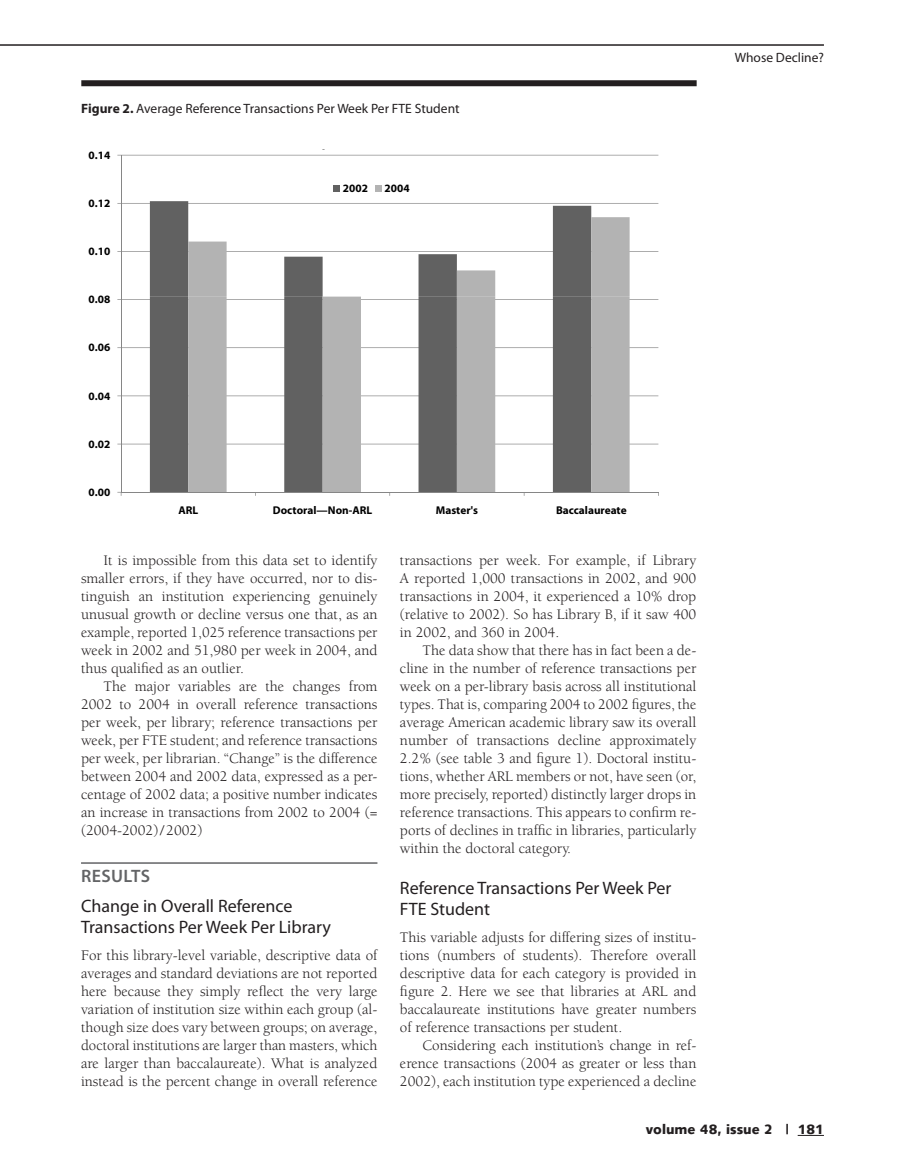
<style>
.page{position:relative;width:905px;height:1175px;background:#fff}
.page>*{position:absolute;margin:0;border:0;box-sizing:border-box;transform-origin:0 0}
.t1{font:18px/21px "Myriad Pro";color:#231f20}
.t2{font:600 18px "Myriad Pro";color:#636466}
.t3{font:15px/18px "Berkeley";color:#231f20;text-align:justify}
.t4{font:13.5px "Myriad Pro";color:#231f20}
.t5{font:900 13.5px "Syntax";color:#231f20}
.t6{font:700 11.25px "Myriad Pro";letter-spacing:.005em;color:#000}
.s1{font-weight:700}
</style>
<div class="page">
<svg style="left:797px;top:1135px;width:26px;height:1px"></svg>
<hr style="left:0;top:44px;width:824px;height:2px;background:#231f20">
<hr style="left:81px;top:862px;width:296px;height:1px;background:#636466">
<svg style="left:117px;top:154px;width:542px;height:142px"></svg>
<svg style="left:117px;top:296px;width:542px;height:200px"></svg>
<div style="left:81px;top:80px;width:615px;height:6px;background:#231f20"></div>
<p class="t4" style="left:81px;top:100px;width:380px"><span class="s1">Figure 2.</span> Average Reference Transactions Per Week Per FTE Student</p>
<p class="t6" style="left:89px;top:148px;width:23px">0.14</p>
<p class="t6" style="left:89px;top:196px;width:23px">0.12</p>
<p class="t6" style="left:89px;top:244px;width:23px">0.10</p>
<p class="t6" style="left:89px;top:292px;width:23px">0.08</p>
<p class="t6" style="left:89px;top:340px;width:23px">0.06</p>
<p class="t6" style="left:89px;top:388px;width:23px">0.04</p>
<p class="t6" style="left:89px;top:436px;width:23px">0.02</p>
<p class="t6" style="left:89px;top:485px;width:23px">0.00</p>
<p class="t6" style="left:343px;top:181px;width:27px">2002</p>
<p class="t6" style="left:384px;top:181px;width:27px">2004</p>
<p class="t6" style="left:178px;top:503px;width:21px">ARL</p>
<p class="t6" style="left:273px;top:503px;width:101px">Doctoral—Non-ARL</p>
<p class="t6" style="left:436px;top:503px;width:44px">Master's</p>
<p class="t6" style="left:556px;top:503px;width:72px">Baccalaureate</p>
<p class="t3" style="left:81px;top:552px;width:298px;text-indent:22px">It is impossible from this data set to identify smaller errors, if they have occurred, nor to dis&shy;tinguish an institution experiencing genuinely unusual growth or decline versus one that, as an example, reported 1,025 reference transactions per week in 2002 and 51,980 per week in 2004, and thus qualified as an outlier.</p>
<p class="t3" style="left:81px;top:678px;width:298px;text-indent:22px">The major variables are the changes from 2002 to 2004 in overall reference transactions per week, per library; reference transactions per week, per FTE student; and reference transactions per week, per librarian. “Change” is the difference between 2004 and 2002 data, expressed as a per&shy;centage of 2002 data; a positive number indicates an increase in transactions from 2002 to 2004 (= (2004-2002)/2002)</p>
<p class="t2" style="left:81px;top:864px;width:52px">Results</p>
<p class="t1" style="left:81px;top:895px;width:251px">Change in Overall Reference<br>Transactions Per Week Per Library</p>
<p class="t3" style="left:81px;top:946px;width:298px">For this library-level variable, descriptive data of averages and standard deviations are not reported here because they simply reflect the very large variation of institution size within each group (al&shy;though size does vary between groups; on average, doctoral institutions are larger than masters, which are larger than baccalaureate). What is analyzed instead is the percent change in overall reference</p>
<p class="t3" style="left:400px;top:552px;width:298px">transactions per week. For example, if Library A reported 1,000 transactions in 2002, and 900 transactions in 2004, it experienced a 10% drop (relative to 2002). So has Library B, if it saw 400 in 2002, and 360 in 2004.</p>
<p class="t3" style="left:400px;top:642px;width:298px;text-indent:22px">The data show that there has in fact been a de&shy;cline in the number of reference transactions per week on a per-library basis across all institutional types. That is, comparing 2004 to 2002 figures, the average American academic library saw its overall number of transactions decline approximately 2.2% (see table 3 and figure 1). Doctoral institu&shy;tions, whether ARL members or not, have seen (or, more precisely, reported) distinctly larger drops in reference transactions. This appears to confirm re&shy;ports of declines in traffic in libraries, particularly within the doctoral category.</p>
<p class="t1" style="left:400px;top:877px;width:273px">Reference Transactions Per Week Per<br>FTE Student</p>
<p class="t3" style="left:400px;top:928px;width:298px">This variable adjusts for differing sizes of institu&shy;tions (numbers of students). Therefore overall descriptive data for each category is provided in figure 2. Here we see that libraries at ARL and baccalaureate institutions have greater numbers of reference transactions per student.</p>
<p class="t3" style="left:400px;top:1036px;width:298px;text-indent:22px">Considering each institution’s change in ref&shy;erence transactions (2004 as greater or less than 2002), each institution type experienced a decline</p>
<p class="t4" style="left:734px;top:49px;width:91px">Whose Decline?</p>
<p class="t5" style="left:645px;top:1121px;width:180px">volume 48, issue 2 | 181</p>
</div>
